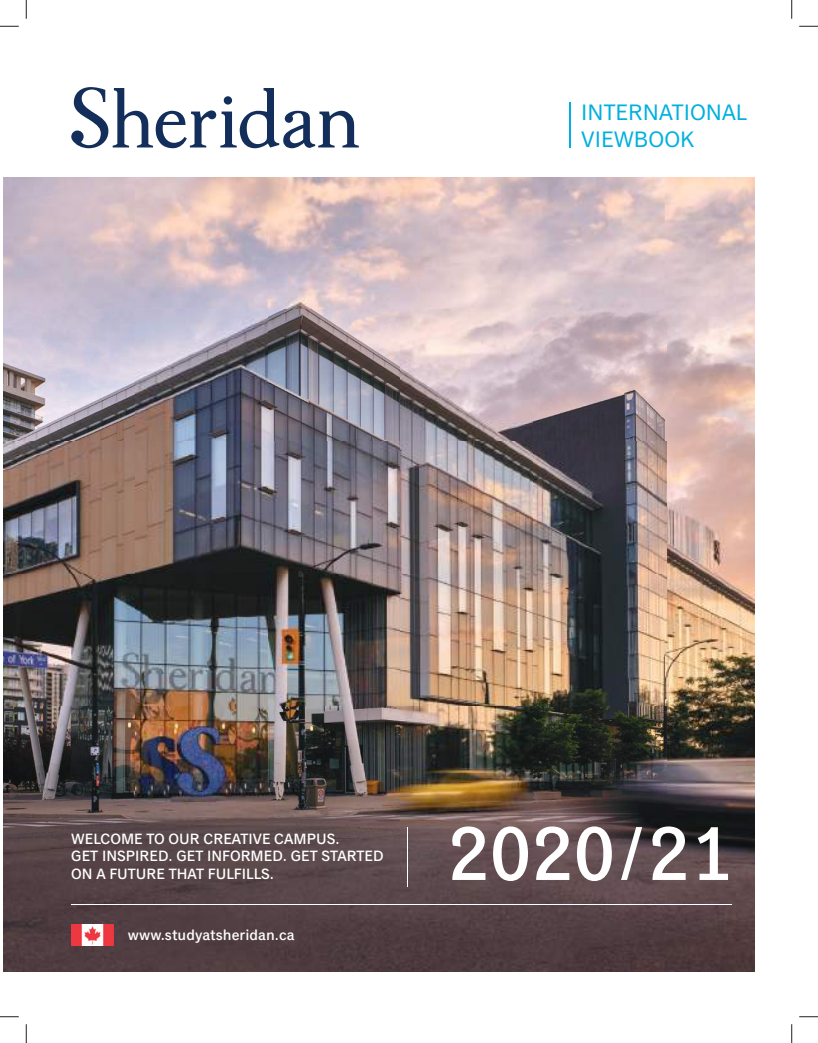
<style>
.page{position:relative;width:818px;height:1043px;background:#fff}
.page>*{position:absolute;margin:0;border:0;box-sizing:border-box;transform-origin:0 0}
.t1{font:500 76.12px "Classic Grotesque Pro";color:#fff}
.t2{font:22.5px/27px "Classic Grotesque Pro";color:#00b0de}
.t3{font:500 15px/17.5px "Classic Grotesque Pro";color:#fff}
</style>
<div class="page">
<img style="left:4px;top:971px;width:750px;height:1px">
<img style="left:4px;top:177px;width:750px;height:794px">
<svg style="left:71px;top:87px;width:288px;height:61px"></svg>
<hr style="left:569px;top:102px;width:2px;height:46px;background:#00b0de">
<hr style="left:71px;top:904px;width:660px;height:1px;background:#fff">
<img style="left:71px;top:924px;width:42px;height:21px">
<hr style="left:406px;top:826px;width:1px;height:60px;background:#fff">
<svg style="left:0;top:25px;width:19px;height:2px"></svg>
<svg style="left:799px;top:25px;width:19px;height:2px"></svg>
<svg style="left:0;top:1016px;width:19px;height:1px"></svg>
<svg style="left:799px;top:1016px;width:19px;height:1px"></svg>
<svg style="left:25px;top:0;width:2px;height:19px"></svg>
<svg style="left:25px;top:1024px;width:2px;height:18px"></svg>
<svg style="left:791px;top:0;width:1px;height:19px"></svg>
<svg style="left:791px;top:1024px;width:1px;height:18px"></svg>
<h2 class="t2" style="left:581px;top:100px;width:167px">INTERNATIONAL<br>VIEWBOOK</h2>
<p class="t3" style="left:71px;top:830px;width:314px">WELCOME TO OUR CREATIVE CAMPUS.<br>GET INSPIRED. GET INFORMED. GET STARTED<br>ON A FUTURE THAT FULFILLS.</p>
<p class="t3" style="left:128px;top:927px;width:168px">www.studyatsheridan.ca</p>
<h1 class="t1" style="left:447px;top:810px;width:285px">2020/21</h1>
</div>
